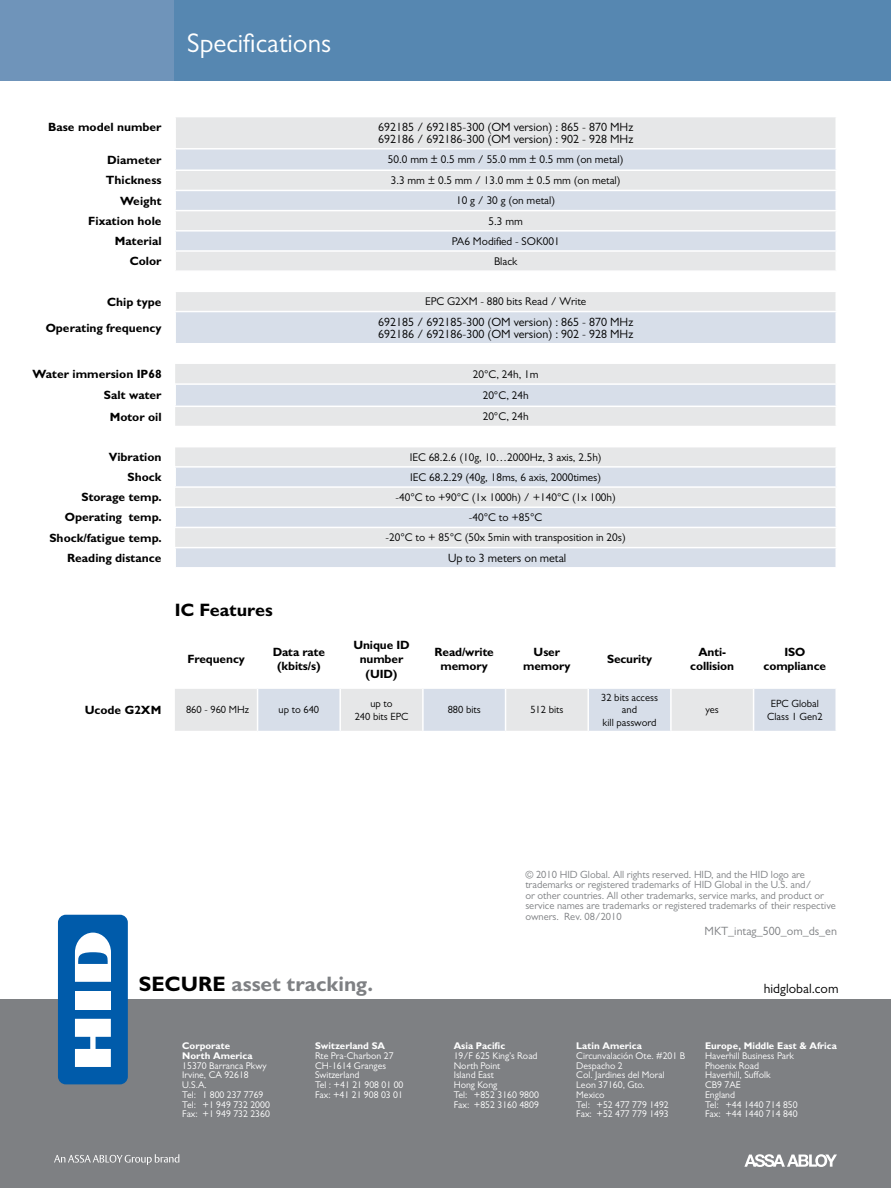
<style>
.page{position:relative;width:891px;height:1188px;background:#fff}
.page>*{position:absolute;margin:0;border:0;box-sizing:border-box;transform-origin:0 0}
.t1{font:27px "Gill Sans MT Pro";color:#fff}
._1_Tagline_Black{font:700 21px "Gill Sans MT Pro";color:#7e8083}
._1_Tagline_White{font:700 18px "Gill Sans MT Pro";color:#000}
.t2{font:13.5px "Gill Sans MT Pro";color:#000}
.t3{font:700 12px/14.4px "Gill Sans MT Pro";color:#000;text-align:center}
.t4{font:12px "Gill Sans MT Pro";color:#000}
.t5{font:12px "Gill Sans MT Pro";color:#7e8083}
.t6{font:11.25px "Gill Sans MT Pro";color:#000}
.t7{font:10.5px/10.5px "Gill Sans MT Pro";color:#7e8083}
.t8{font:10.5px/12.6px "Gill Sans MT Pro";color:#000;text-align:center}
.t9{font:9.75px/9.8px "Gill Sans MT Pro";color:#fff}
.t10{font:700 9.75px "Gill Sans MT Pro";color:#fff}
.s1{color:#000}
.s2{font-weight:700}
</style>
<div class="page">
<div style="left:0;top:0;width:187px;height:81px;background:#6f94ba"></div>
<div style="left:175px;top:0;width:716px;height:81px;background:#5687b1"></div>
<div style="left:0;top:1000px;width:891px;height:188px;background:#7e8083"></div>
<svg style="left:54px;top:1154px;width:125px;height:11px"></svg>
<svg style="left:744px;top:1154px;width:93px;height:13px"></svg>
<div style="left:58px;top:915px;width:70px;height:169px;background:#005baa;border-radius:8px"></div>
<div style="left:75px;top:991px;width:36px;height:18px;background:#fff"></div>
<svg style="left:75px;top:1019px;width:36px;height:48px"></svg>
<svg style="left:75px;top:933px;width:36px;height:49px"></svg>
<div style="left:176px;top:117px;width:660px;height:31px;background:#e6e7e8"></div>
<svg style="left:176px;top:150px;width:660px;height:120px;background:#dee2e8"></svg>
<svg style="left:176px;top:292px;width:660px;height:51px;background:#dde1e8"></svg>
<hr style="left:174px;top:170px;width:663px;height:1px;background:#fff">
<hr style="left:174px;top:190px;width:663px;height:1px;background:#fff">
<hr style="left:174px;top:210px;width:663px;height:1px;background:#fff">
<hr style="left:174px;top:230px;width:663px;height:2px;background:#fff">
<svg style="left:175px;top:364px;width:661px;height:203px"></svg>
<hr style="left:174px;top:250px;width:663px;height:2px;background:#fff">
<hr style="left:174px;top:311px;width:663px;height:1px;background:#fff">
<svg style="left:175px;top:689px;width:661px;height:42px;background:#dee2e8"></svg>
<hr style="left:257px;top:689px;width:1px;height:42px;background:#fff">
<hr style="left:339px;top:689px;width:2px;height:42px;background:#fff">
<hr style="left:422px;top:689px;width:2px;height:42px;background:#fff">
<hr style="left:505px;top:689px;width:1px;height:42px;background:#fff">
<hr style="left:587px;top:689px;width:2px;height:42px;background:#fff">
<hr style="left:670px;top:689px;width:2px;height:42px;background:#fff">
<hr style="left:753px;top:689px;width:1px;height:42px;background:#fff">
<p class="t1" style="left:187px;top:27px;width:145px">Specifications</p>
<p class="t3" style="left:48px;top:119px;width:115px">Base model number</p>
<p class="t4" style="left:378px;top:120px;width:257px">692185 / 692185-300 (OM version) : 865 - 870 MHz</p>
<p class="t4" style="left:378px;top:132px;width:257px">692186 / 692186-300 (OM version) : 902 - 928 MHz</p>
<p class="t3" style="left:107px;top:152px;width:56px">Diameter</p>
<p class="t6" style="left:388px;top:153px;width:237px">50.0 mm ± 0.5 mm / 55.0 mm ± 0.5 mm (on metal)</p>
<p class="t3" style="left:106px;top:173px;width:57px">Thickness</p>
<p class="t6" style="left:391px;top:174px;width:231px">3.3 mm ± 0.5 mm / 13.0 mm ± 0.5 mm (on metal)</p>
<p class="t3" style="left:120px;top:193px;width:43px">Weight</p>
<p class="t6" style="left:456px;top:194px;width:100px">10 g / 30 g (on metal)</p>
<p class="t3" style="left:88px;top:213px;width:75px">Fixation hole</p>
<p class="t6" style="left:489px;top:214px;width:36px">5.3 mm</p>
<p class="t3" style="left:115px;top:233px;width:48px">Material</p>
<p class="t6" style="left:452px;top:234px;width:109px">PA6 Modified - SOK001</p>
<p class="t3" style="left:130px;top:254px;width:33px">Color</p>
<p class="t6" style="left:494px;top:254px;width:25px">Black</p>
<p class="t3" style="left:107px;top:294px;width:56px">Chip type</p>
<p class="t6" style="left:425px;top:295px;width:163px">EPC G2XM - 880 bits Read / Write</p>
<p class="t3" style="left:46px;top:320px;width:117px">Operating frequency</p>
<p class="t4" style="left:378px;top:315px;width:257px">692185 / 692185-300 (OM version) : 865 - 870 MHz</p>
<p class="t4" style="left:378px;top:327px;width:257px">692186 / 692186-300 (OM version) : 902 - 928 MHz</p>
<p class="t3" style="left:33px;top:367px;width:131px">Water immersion IP68</p>
<p class="t6" style="left:473px;top:367px;width:67px">20°C, 24h, 1m</p>
<p class="t3" style="left:104px;top:388px;width:59px">Salt water</p>
<p class="t6" style="left:483px;top:389px;width:47px">20°C, 24h</p>
<p class="t3" style="left:110px;top:409px;width:53px">Motor oil</p>
<p class="t6" style="left:483px;top:410px;width:47px">20°C, 24h</p>
<p class="t3" style="left:109px;top:449px;width:54px">Vibration</p>
<p class="t6" style="left:410px;top:450px;width:193px">IEC 68.2.6 (10g, 10…2000Hz, 3 axis, 2.5h)</p>
<p class="t3" style="left:128px;top:470px;width:36px">Shock</p>
<p class="t6" style="left:410px;top:470px;width:192px">IEC 68.2.29 (40g, 18ms, 6 axis, 2000times)</p>
<p class="t3" style="left:81px;top:490px;width:82px">Storage temp.</p>
<p class="t6" style="left:396px;top:491px;width:222px">-40°C to +90°C (1x 1000h) / +140°C (1x 100h)</p>
<p class="t3" style="left:65px;top:510px;width:98px">Operating temp.</p>
<p class="t6" style="left:469px;top:511px;width:75px">-40°C to +85°C</p>
<p class="t3" style="left:49px;top:530px;width:114px">Shock/fatigue temp.</p>
<p class="t6" style="left:386px;top:531px;width:242px">-20°C to + 85°C (50x 5min with transposition in 20s)</p>
<p class="t3" style="left:67px;top:550px;width:96px">Reading distance</p>
<p class="t4" style="left:448px;top:551px;width:120px">Up to 3 meters on metal</p>
<p class="_1_Tagline_White" style="left:175px;top:598px;width:99px">IC Features</p>
<p class="t3" style="left:188px;top:652px;width:59px">Frequency</p>
<p class="t3" style="left:273px;top:645px;width:54px">Data rate (kbits/s)</p>
<p class="t3" style="left:353px;top:637px;width:58px">Unique ID number (UID)</p>
<p class="t3" style="left:434px;top:645px;width:61px">Read/write memory</p>
<p class="t3" style="left:534px;top:645px;width:28px">User</p>
<p class="t3" style="left:523px;top:659px;width:49px">memory</p>
<p class="t3" style="left:85px;top:702px;width:78px">Ucode G2XM</p>
<p class="t8" style="left:186px;top:703px;width:64px">860 - 960 MHz</p>
<p class="t8" style="left:279px;top:703px;width:42px">up to 640</p>
<p class="t8" style="left:370px;top:697px;width:24px">up to</p>
<p class="t8" style="left:355px;top:710px;width:55px">240 bits EPC</p>
<p class="t8" style="left:448px;top:703px;width:35px">880 bits</p>
<p class="t8" style="left:530px;top:703px;width:35px">512 bits</p>
<p class="t3" style="left:607px;top:652px;width:47px">Security</p>
<p class="t8" style="left:601px;top:691px;width:58px">32 bits access and</p>
<p class="t8" style="left:603px;top:716px;width:55px">kill password</p>
<p class="t3" style="left:698px;top:645px;width:29px">Anti-</p>
<p class="t3" style="left:690px;top:659px;width:45px">collision</p>
<p class="t8" style="left:706px;top:703px;width:15px">yes</p>
<p class="t3" style="left:784px;top:645px;width:22px">ISO</p>
<p class="t3" style="left:764px;top:659px;width:64px">compliance</p>
<p class="t8" style="left:771px;top:697px;width:50px">EPC Global</p>
<p class="t8" style="left:767px;top:710px;width:57px">Class 1 Gen2</p>
<p class="t7" style="left:525px;top:869px;width:312px">© 2010 HID Global. All rights reserved. HID, and the HID logo are trademarks or registered trademarks of HID Global in the U.S. and/<br>or other countries. All other trademarks, service marks, and product or service names are trademarks or registered trademarks of their respective owners. Rev. 08/2010</p>
<p class="t5" style="left:705px;top:924px;width:134px">MKT_intag_500_om_ds_en</p>
<p class="_1_Tagline_Black" style="left:139px;top:971px;width:236px"><span class="s1">SECURE</span> asset tracking.</p>
<p class="t2" style="left:764px;top:980px;width:76px">hidglobal.com</p>
<p class="t10" style="left:182px;top:1040px;width:49px">Corporate</p>
<p class="t10" style="left:182px;top:1049px;width:72px">North America</p>
<p class="t9" style="left:182px;top:1060px;width:86px">15370 Barranca Pkwy</p>
<p class="t9" style="left:182px;top:1070px;width:68px">Irvine, CA 92618</p>
<p class="t9" style="left:182px;top:1080px;width:26px">U.S.A.</p>
<p class="t9" style="left:182px;top:1090px;width:83px">Tel: 1 800 237 7769</p>
<p class="t9" style="left:182px;top:1099px;width:89px">Tel: +1 949 732 2000</p>
<p class="t9" style="left:182px;top:1109px;width:89px">Fax: +1 949 732 2360</p>
<p class="t9" style="left:315px;top:1041px;width:90px"><span class="s2">Switzerland SA<br></span>Rte Pra-Charbon 27<br>CH-1614 Granges<br>Switzerland<br>Tel : +41 21 908 01 00<br>Fax: +41 21 908 03 01</p>
<p class="t10" style="left:705px;top:1040px;width:133px">Europe, Middle East &amp; Africa</p>
<p class="t10" style="left:454px;top:1040px;width:53px">Asia Pacific</p>
<p class="t9" style="left:454px;top:1051px;width:85px">19/F 625 King’s Road</p>
<p class="t9" style="left:454px;top:1060px;width:48px">North Point</p>
<p class="t9" style="left:454px;top:1070px;width:42px">Island East</p>
<p class="t9" style="left:454px;top:1080px;width:45px">Hong Kong</p>
<p class="t9" style="left:454px;top:1090px;width:87px">Tel: +852 3160 9800</p>
<p class="t9" style="left:454px;top:1099px;width:87px">Fax: +852 3160 4809</p>
<p class="t10" style="left:576px;top:1040px;width:67px">Latin America</p>
<p class="t9" style="left:576px;top:1051px;width:110px">Circunvalación Ote. #201 B<br>Despacho 2</p>
<p class="t9" style="left:576px;top:1070px;width:90px">Col. Jardines del Moral</p>
<p class="t9" style="left:576px;top:1080px;width:70px">Leon 37160, Gto.</p>
<p class="t9" style="left:576px;top:1090px;width:30px">Mexico</p>
<p class="t9" style="left:576px;top:1099px;width:94px">Tel: +52 477 779 1492</p>
<p class="t9" style="left:576px;top:1109px;width:94px">Fax: +52 477 779 1493</p>
<p class="t9" style="left:705px;top:1051px;width:90px">Haverhill Business Park</p>
<p class="t9" style="left:705px;top:1060px;width:55px">Phoenix Road</p>
<p class="t9" style="left:705px;top:1070px;width:67px">Haverhill, Suffolk</p>
<p class="t9" style="left:705px;top:1080px;width:37px">CB9 7AE</p>
<p class="t9" style="left:705px;top:1090px;width:31px">England</p>
<p class="t9" style="left:705px;top:1099px;width:94px">Tel: +44 1440 714 850</p>
<p class="t9" style="left:705px;top:1109px;width:94px">Fax: +44 1440 714 840</p>
</div>
